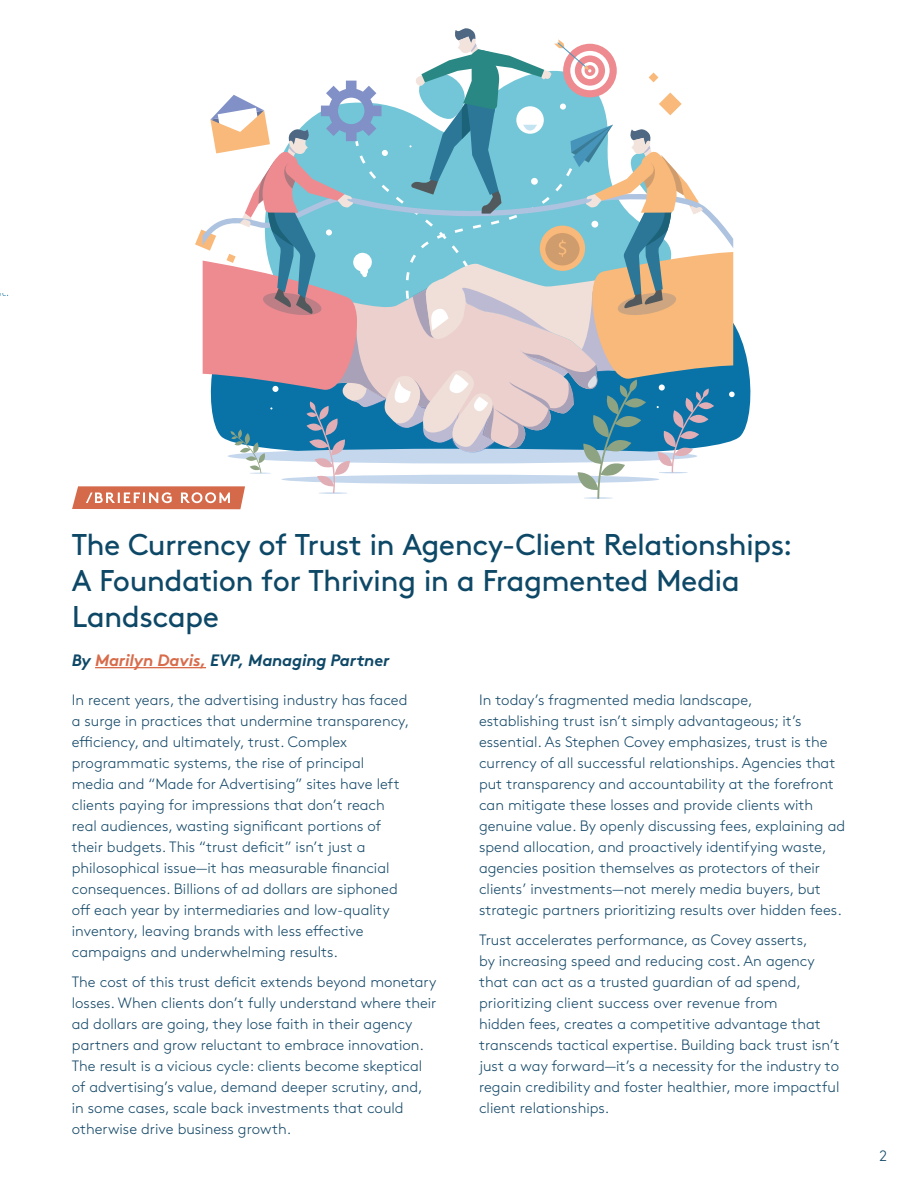
<style>
.page{position:relative;width:918px;height:1188px;background:#fff}
.page>*{position:absolute;margin:0;border:0;box-sizing:border-box;transform-origin:0 0}
.Headline{font:30px/36px "Brown Std";letter-spacing:-.02em;color:#0e4867}
.Headline-2{font:italic 700 16.5px "Brown Std";letter-spacing:-.01em;color:#0e4867}
.Body_Copy{font:300 15px/21px "Brown Std";color:#134767}
.Body_Copy-2{font:300 15px "Brown Std";color:#0e4867}
.s1{color:#d86b4a}
</style>
<div class="page">
<svg style="left:735px;top:326px;width:16px;height:114px;fill:#0973a8"></svg>
<svg style="left:0;top:293px;width:8px;height:3px"></svg>
<hr style="left:95px;top:667px;width:111px;height:1px;background:#d86b4a">
<svg style="left:72px;top:28px;width:663px;height:481px"></svg>
<div style="left:0;top:180px;width:166px;height:113px;background:#fff"></div>
<p class="Headline" style="left:72px;top:527px;width:722px">The Currency of Trust in Agency-Client Relationships:<br>A Foundation for Thriving in a Fragmented Media<br>Landscape</p>
<p class="Headline-2" style="left:72px;top:650px;width:319px">By <span class="s1">Marilyn Davis,</span> EVP, Managing Partner</p>
<p class="Body_Copy" style="left:72px;top:690px;width:339px">In recent years, the advertising industry has faced a surge in practices that undermine transparency, efficiency, and ultimately, trust. Complex programmatic systems, the rise of principal media and “Made for Advertising” sites have left clients paying for impressions that don’t reach real audiences, wasting significant portions of their budgets. This “trust deficit” isn’t just a philosophical issue—it has measurable financial consequences. Billions of ad dollars are siphoned off each year by intermediaries and low-quality inventory, leaving brands with less effective campaigns and underwhelming results.</p>
<p class="Body_Copy" style="left:72px;top:972px;width:366px">The cost of this trust deficit extends beyond monetary losses. When clients don’t fully understand where their ad dollars are going, they lose faith in their agency partners and grow reluctant to embrace innovation.<br>The result is a vicious cycle: clients become skeptical of advertising’s value, demand deeper scrutiny, and, in some cases, scale back investments that could otherwise drive business growth.</p>
<p class="Body_Copy" style="left:479px;top:690px;width:368px">In today’s fragmented media landscape,<br>establishing trust isn’t simply advantageous; it’s essential. As Stephen Covey emphasizes, trust is the currency of all successful relationships. Agencies that put transparency and accountability at the forefront can mitigate these losses and provide clients with genuine value. By openly discussing fees, explaining ad spend allocation, and proactively identifying waste, agencies position themselves as protectors of their clients’ investments—not merely media buyers, but strategic partners prioritizing results over hidden fees.</p>
<p class="Body_Copy" style="left:479px;top:930px;width:362px">Trust accelerates performance, as Covey asserts,<br>by increasing speed and reducing cost. An agency that can act as a trusted guardian of ad spend, prioritizing client success over revenue from<br>hidden fees, creates a competitive advantage that transcends tactical expertise. Building back trust isn’t just a way forward—it’s a necessity for the industry to regain credibility and foster healthier, more impactful client relationships.</p>
<p class="Body_Copy-2" style="left:879px;top:1147px;width:9px">2</p>
</div>
